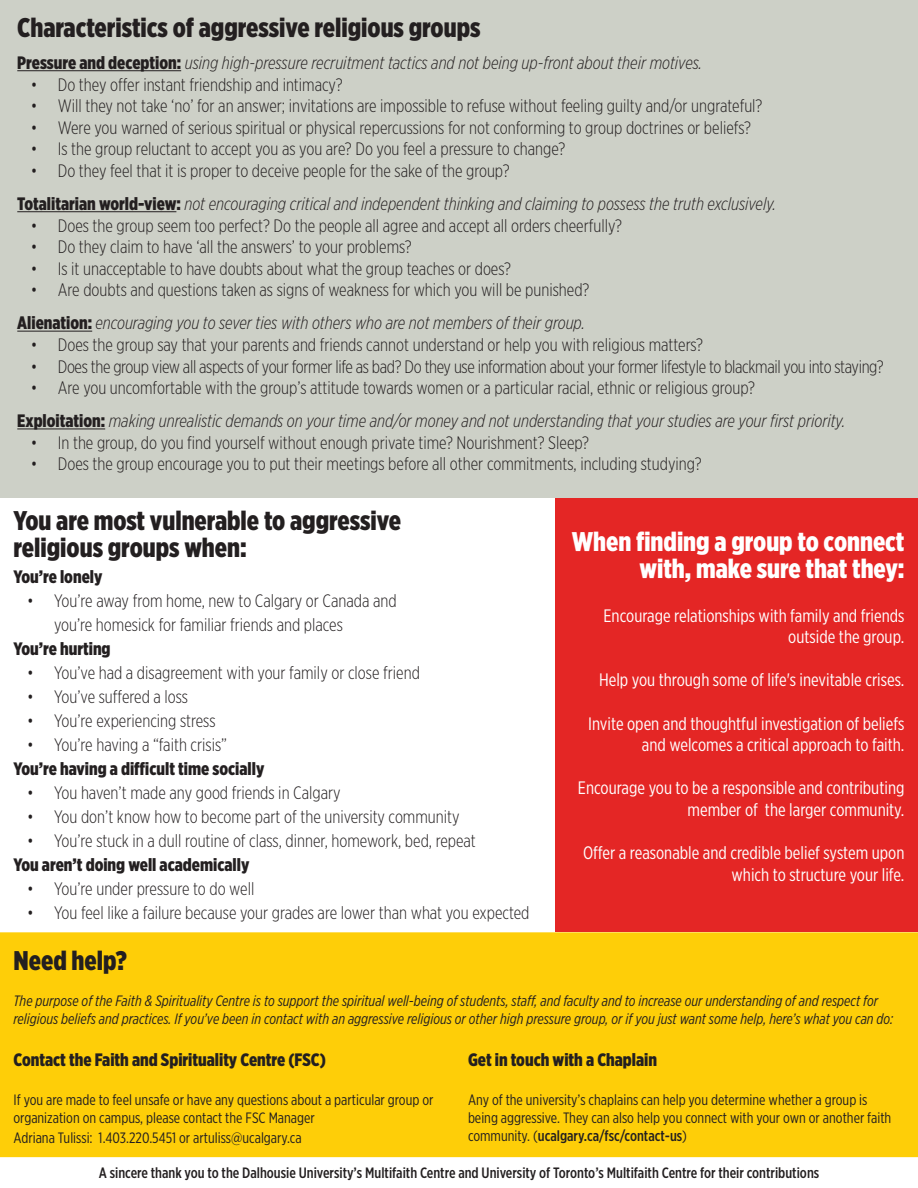
<style>
.page{position:relative;width:918px;height:1188px;background:#fff}
.page>*{position:absolute;margin:0;border:0;box-sizing:border-box;transform-origin:0 0}
.t1{font:900 27px "Gotham X Narrow";color:#231f20}
.t2{font:900 27px/27px "Gotham X Narrow";color:#fff;text-align:right}
.t3{font:300 18px/24px "Gotham X Narrow";color:#231f20}
.t4{font:italic 300 18px "Gotham X Narrow";color:#231f20}
.t5{font:18px/21.6px "Gotham X Narrow";color:#fff;text-align:right}
.t6{font:900 18px "Gotham X Narrow";color:#231f20}
.t7{font:300 18px "Gotham X Narrow";letter-spacing:-.02em;color:#231f20}
.t8{font:15px/18px "Gotham X Narrow";color:#231f20}
.t9{font:italic 15px/18px "Gotham X Narrow";color:#231f20}
.t10{font:500 15px "Gotham X Narrow";color:#231f20}
.s1{font-weight:900;font-style:normal}
.s2{font-weight:500}
</style>
<div class="page">
<div style="left:0;top:0;width:918px;height:498px;background:#cdd0c7"></div>
<div style="left:556px;top:499px;width:362px;height:433px;background:#e42625"></div>
<div style="left:0;top:932px;width:918px;height:225px;background:#fece08"></div>
<hr style="left:17px;top:70px;width:164px;height:1px;background:#231f20">
<hr style="left:17px;top:211px;width:159px;height:1px;background:#231f20">
<hr style="left:17px;top:331px;width:75px;height:1px;background:#231f20">
<hr style="left:17px;top:428px;width:88px;height:1px;background:#231f20">
<p class="t1" style="left:17px;top:10px;width:465px">Characteristics of aggressive religious groups</p>
<p class="t4" style="left:17px;top:52px;width:686px"><span class="s1">Pressure and deception:</span> using high-pressure recruitment tactics and not being up-front about their motives.</p>
<p class="t3" style="left:31px;top:72px;width:313px">• Do they offer instant friendship and intimacy?</p>
<p class="t3" style="left:31px;top:93px;width:733px">• Will they not take ‘no’ for an answer; invitations are impossible to refuse without feeling guilty and/or ungrateful?</p>
<p class="t3" style="left:31px;top:115px;width:722px">• Were you warned of serious spiritual or physical repercussions for not conforming to group doctrines or beliefs?</p>
<p class="t3" style="left:31px;top:137px;width:536px">• Is the group reluctant to accept you as you are? Do you feel a pressure to change?</p>
<p class="t3" style="left:31px;top:158px;width:480px">• Do they feel that it is proper to deceive people for the sake of the group?</p>
<p class="t4" style="left:17px;top:193px;width:760px"><span class="s1">Totalitarian world-view:</span> not encouraging critical and independent thinking and claiming to possess the truth exclusively.</p>
<p class="t3" style="left:31px;top:213px;width:593px">• Does the group seem too perfect? Do the people all agree and accept all orders cheerfully?</p>
<p class="t3" style="left:31px;top:234px;width:382px">• Do they claim to have ‘all the answers’ to your problems?</p>
<p class="t3" style="left:31px;top:256px;width:482px">• Is it unacceptable to have doubts about what the group teaches or does?</p>
<p class="t3" style="left:31px;top:278px;width:560px">• Are doubts and questions taken as signs of weakness for which you will be punished?</p>
<p class="t4" style="left:17px;top:312px;width:569px"><span class="s1">Alienation:</span> encouraging you to sever ties with others who are not members of their group.</p>
<p class="t3" style="left:31px;top:332px;width:674px">• Does the group say that your parents and friends cannot understand or help you with religious matters?</p>
<p class="t7" style="left:31px;top:356px;width:855px">• Does the group view all aspects of your former life as bad? Do they use information about your former lifestyle to blackmail you into staying?</p>
<p class="t3" style="left:31px;top:375px;width:726px">• Are you uncomfortable with the group’s attitude towards women or a particular racial, ethnic or religious group?</p>
<p class="t4" style="left:17px;top:410px;width:829px"><span class="s1">Exploitation:</span> making unrealistic demands on your time and/or money and not understanding that your studies are your first priority.</p>
<p class="t3" style="left:31px;top:430px;width:560px">• In the group, do you find yourself without enough private time? Nourishment? Sleep?</p>
<p class="t3" style="left:31px;top:452px;width:673px">• Does the group encourage you to put their meetings before all other commitments, including studying?</p>
<p class="t1" style="left:14px;top:504px;width:389px">You are most vulnerable to aggressive</p>
<p class="t1" style="left:14px;top:531px;width:235px">religious groups when:</p>
<p class="t6" style="left:14px;top:565px;width:90px">You’re lonely</p>
<p class="t3" style="left:54px;top:588px;width:344px;text-indent:-27px">• You’re away from home, new to Calgary or Canada and you’re homesick for familiar friends and places</p>
<p class="t6" style="left:14px;top:637px;width:99px">You’re hurting</p>
<p class="t3" style="left:27px;top:660px;width:394px">• You’ve had a disagreement with your family or close friend</p>
<p class="t3" style="left:27px;top:684px;width:163px">• You’ve suffered a loss</p>
<p class="t3" style="left:27px;top:708px;width:190px">• You’re experiencing stress</p>
<p class="t3" style="left:27px;top:732px;width:202px">• You’re having a “faith crisis”</p>
<p class="t6" style="left:14px;top:757px;width:252px">You’re having a difficult time socially</p>
<p class="t3" style="left:27px;top:780px;width:315px">• You haven’t made any good friends in Calgary</p>
<p class="t3" style="left:27px;top:804px;width:434px">• You don’t know how to become part of the university community</p>
<p class="t3" style="left:27px;top:828px;width:450px">• You’re stuck in a dull routine of class, dinner, homework, bed, repeat</p>
<p class="t6" style="left:14px;top:853px;width:237px">You aren’t doing well academically</p>
<p class="t3" style="left:27px;top:876px;width:229px">• You’re under pressure to do well</p>
<p class="t3" style="left:27px;top:900px;width:504px">• You feel like a failure because your grades are lower than what you expected</p>
<p class="t2" style="left:572px;top:528px;width:334px">When finding a group to connect with, make sure that they:</p>
<p class="t5" style="left:604px;top:604px;width:302px">Encourage relationships with family and friends outside the group.</p>
<p class="t5" style="left:599px;top:669px;width:307px">Help you through some of life's inevitable crises.</p>
<p class="t5" style="left:588px;top:712px;width:318px">Invite open and thoughtful investigation of beliefs and welcomes a critical approach to faith.</p>
<p class="t5" style="left:578px;top:777px;width:328px">Encourage you to be a responsible and contributing member of the larger community.</p>
<p class="t5" style="left:583px;top:842px;width:323px">Offer a reasonable and credible belief system upon which to structure your life.</p>
<p class="t1" style="left:14px;top:944px;width:115px">Need help?</p>
<p class="t9" style="left:14px;top:991px;width:881px">The purpose of the Faith &amp; Spirituality Centre is to support the spiritual well-being of students, staff, and faculty and to increase our understanding of and respect for religious beliefs and practices. If you’ve been in contact with an aggressive religious or other high pressure group, or if you just want some help, here’s what you can do:</p>
<p class="t6" style="left:14px;top:1048px;width:314px">Contact the Faith and Spirituality Centre (FSC)</p>
<p class="t8" style="left:14px;top:1091px;width:421px">If you are made to feel unsafe or have any questions about a particular group or organization on campus, please contact the FSC Manager</p>
<p class="t8" style="left:14px;top:1129px;width:290px">Adriana Tulissi: 1.403.220.5451 or artuliss@ucalgary.ca</p>
<p class="t6" style="left:468px;top:1048px;width:191px">Get in touch with a Chaplain</p>
<p class="t8" style="left:468px;top:1091px;width:425px">Any of the university’s chaplains can help you determine whether a group is being aggressive. They can also help you connect with your own or another faith community. (<span class="s2">ucalgary.ca/fsc/contact-us</span>)</p>
<p class="t10" style="left:99px;top:1163px;width:722px">A sincere thank you to the Dalhousie University’s Multifaith Centre and University of Toronto’s Multifaith Centre for their contributions</p>
</div>
